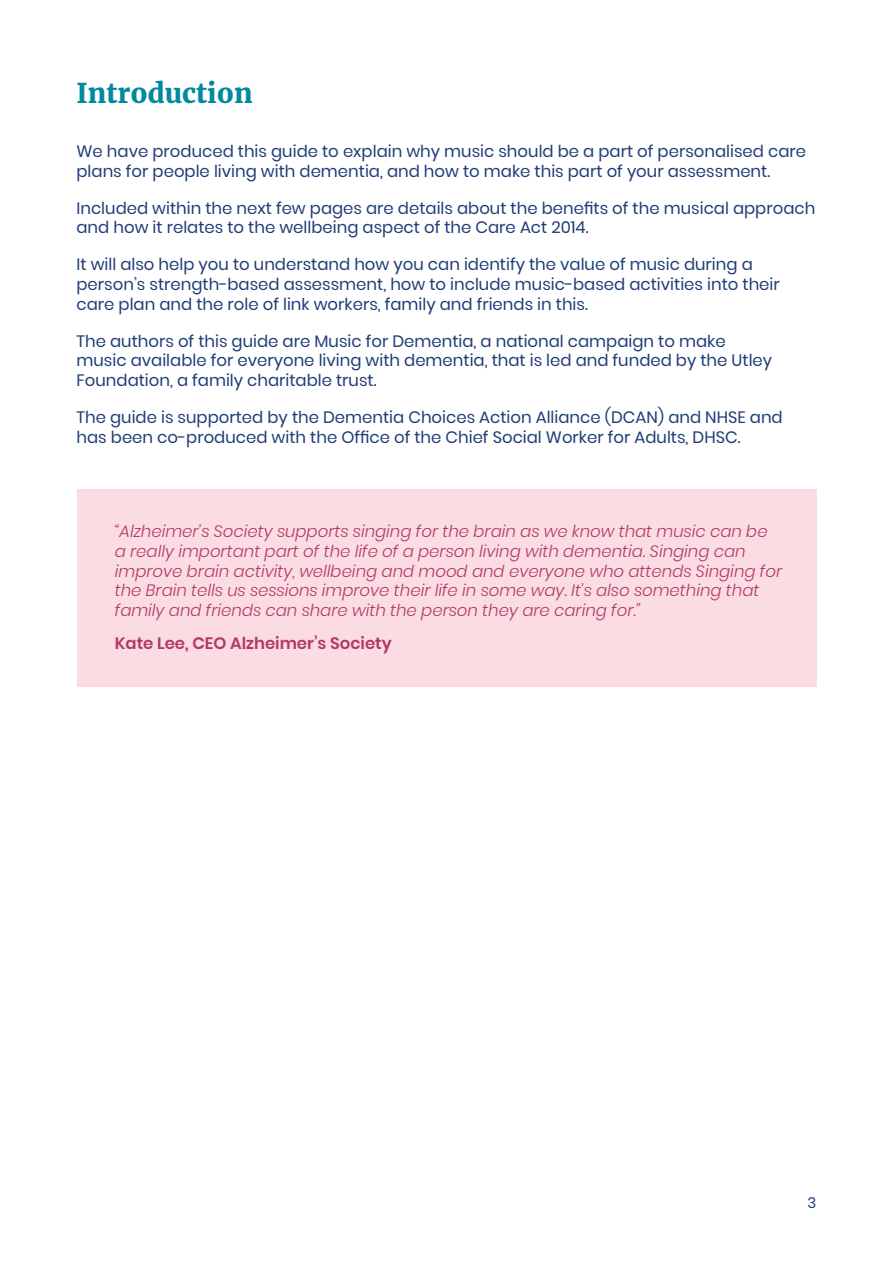
<style>
.page{position:relative;width:893px;height:1263px;background:#fff}
.page>*{position:absolute;margin:0;border:0;box-sizing:border-box;transform-origin:0 0}
.swg_Section_Title{font:900 27px "Merriweather";color:#00899f}
.swg_Bod_E{font:16.5px/19.8px "Poppins";color:#203d78}
.swg_Quote_block{font:italic 300 16.5px/19.8px "Poppins";color:#b23967}
.swg_Quote_author{font:600 16.5px "Poppins";color:#b23967}
.swg_Quote_block-2{font:15px "Poppins";color:#203d78}
</style>
<div class="page">
<div style="left:77px;top:490px;width:739px;height:197px;background:#fbdce3"></div>
<p class="swg_Section_Title" style="left:77px;top:74px;width:178px">Introduction</p>
<p class="swg_Bod_E" style="left:77px;top:141px;width:731px">We have produced this guide to explain why music should be a part of personalised care plans for people living with dementia, and how to make this part of your assessment.</p>
<p class="swg_Bod_E" style="left:77px;top:198px;width:740px">Included within the next few pages are details about the benefits of the musical approach and how it relates to the wellbeing aspect of the Care Act 2014.</p>
<p class="swg_Bod_E" style="left:77px;top:255px;width:705px">It will also help you to understand how you can identify the value of music during a person’s strength-based assessment, how to include music-based activities into their care plan and the role of link workers, family and friends in this.</p>
<p class="swg_Bod_E" style="left:77px;top:331px;width:697px">The authors of this guide are Music for Dementia, a national campaign to make music available for everyone living with dementia, that is led and funded by the Utley<br>Foundation, a family charitable trust.</p>
<p class="swg_Bod_E" style="left:77px;top:407px;width:708px">The guide is supported by the Dementia Choices Action Alliance (DCAN) and NHSE and has been co-produced with the Office of the Chief Social Worker for Adults, DHSC.</p>
<p class="swg_Quote_block" style="left:115px;top:521px;width:669px">“Alzheimer’s Society supports singing for the brain as we know that music can be a really important part of the life of a person living with dementia. Singing can improve brain activity, wellbeing and mood and everyone who attends Singing for the Brain tells us sessions improve their life in some way. It’s also something that family and friends can share with the person they are caring for.”</p>
<p class="swg_Quote_author" style="left:115px;top:633px;width:279px">Kate Lee, CEO Alzheimer’s Society</p>
<p class="swg_Quote_block-2" style="left:808px;top:1194px;width:10px">3</p>
</div>
